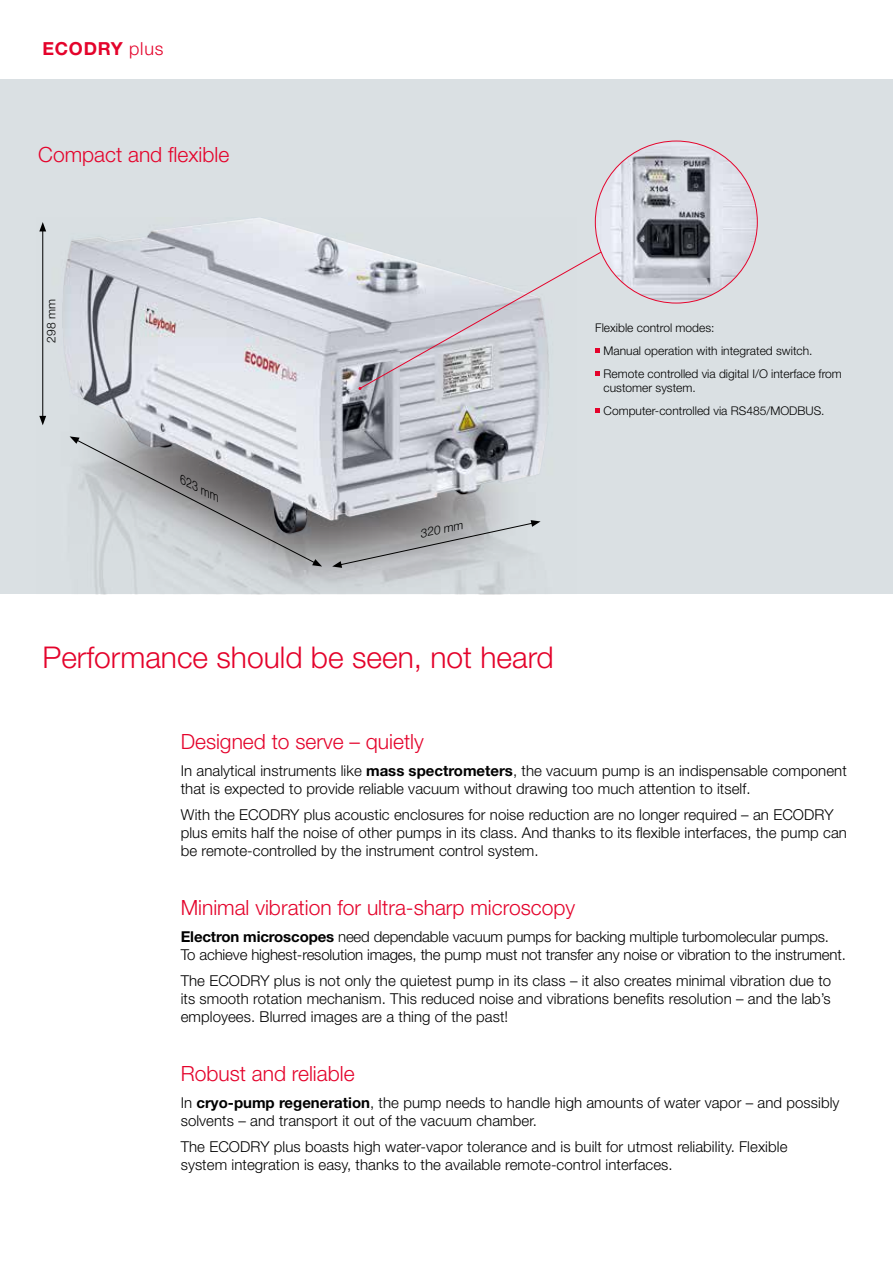
<style>
.page{position:relative;width:893px;height:1263px;background:#fff}
.page>*{position:absolute;margin:0;border:0;box-sizing:border-box;transform-origin:0 0}
.t1{font:300 30px "Helvetica Neue LT Std";color:#e4032b}
.t2{font:300 21px "Helvetica Neue LT Std";color:#e4032b}
.t3{font:700 18px "Helvetica Neue LT Std";letter-spacing:.04em;color:#e4032b}
.t4{font:300 15px/18px "Helvetica Neue LT Std";letter-spacing:.005em;color:#000}
.t5{font:300 12px/23px "Helvetica Neue LT Std";color:#000}
.t6{font:italic 300 12px "Helvetica Neue LT Std";color:#000}
.s1{font-weight:300}
.s2{font-weight:700}
</style>
<div class="page">
<div style="left:0;top:79px;width:893px;height:515px;background:#dae0e3"></div>
<img style="left:62px;top:218px;width:488px;height:316px">
<svg style="left:595px;top:408px;width:5px;height:5px"></svg>
<svg style="left:70px;top:436px;width:252px;height:130px"></svg>
<svg style="left:332px;top:520px;width:209px;height:48px"></svg>
<hr style="left:42px;top:229px;width:1px;height:189px;background:#000">
<svg style="left:39px;top:222px;width:7px;height:9px"></svg>
<svg style="left:39px;top:416px;width:7px;height:9px"></svg>
<img style="left:595px;top:141px;width:162px;height:162px;border-radius:81px">
<svg style="left:358px;top:251px;width:244px;height:139px"></svg>
<p class="t3" style="left:43px;top:38px;width:122px">ECODRY <span class="s1">plus</span></p>
<h2 class="t2" style="left:38px;top:142px;width:192px">Compact and flexible</h2>
<p class="t5" style="left:39px;top:342px;width:45px;rotate:-90deg">298 mm</p>
<p class="t6" style="left:185px;top:473px;width:45px;rotate:27deg">623 mm</p>
<p class="t6" style="left:419px;top:526px;width:45px;rotate:-12deg">320 mm</p>
<h1 class="t1" style="left:43px;top:639px;width:513px">Performance should be seen, not heard</h1>
<p class="t5" style="left:604px;top:316px;width:240px;text-indent:-8px">Flexible control modes:<br>Manual operation with integrated switch.<br>Remote controlled via digital I/O interface from</p>
<p class="t5" style="left:604px;top:376px;width:222px">customer system.<br>Computer-controlled via RS485/MODBUS.</p>
<h2 class="t2" style="left:181px;top:729px;width:245px">Designed to serve – quietly</h2>
<p class="t4" style="left:181px;top:761px;width:668px">In analytical instruments like <span class="s2">mass spectrometers</span>, the vacuum pump is an indispensable component that is expected to provide reliable vacuum without drawing too much attention to itself.</p>
<p class="t4" style="left:181px;top:806px;width:668px">With the ECODRY plus acoustic enclosures for noise reduction are no longer required – an ECODRY plus emits half the noise of other pumps in its class. And thanks to its flexible interfaces, the pump can be remote-controlled by the instrument control system.</p>
<h2 class="t2" style="left:181px;top:895px;width:396px">Minimal vibration for ultra-sharp microscopy</h2>
<p class="t4" style="left:181px;top:927px;width:667px"><span class="s2">Electron microscopes</span> need dependable vacuum pumps for backing multiple turbomolecular pumps.<br>To achieve highest-resolution images, the pump must not transfer any noise or vibration to the instrument.</p>
<p class="t4" style="left:181px;top:972px;width:652px;text-align:justify">The ECODRY plus is not only the quietest pump in its class – it also creates minimal vibration due to its smooth rotation mechanism. This reduced noise and vibrations benefits resolution – and the lab’s employees. Blurred images are a thing of the past!</p>
<h2 class="t2" style="left:181px;top:1061px;width:175px">Robust and reliable</h2>
<p class="t4" style="left:181px;top:1093px;width:660px">In <span class="s2">cryo-pump regeneration</span>, the pump needs to handle high amounts of water vapor – and possibly solvents – and transport it out of the vacuum chamber.</p>
<p class="t4" style="left:181px;top:1137px;width:608px">The ECODRY plus boasts high water-vapor tolerance and is built for utmost reliability. Flexible system integration is easy, thanks to the available remote-control interfaces.</p>
</div>
